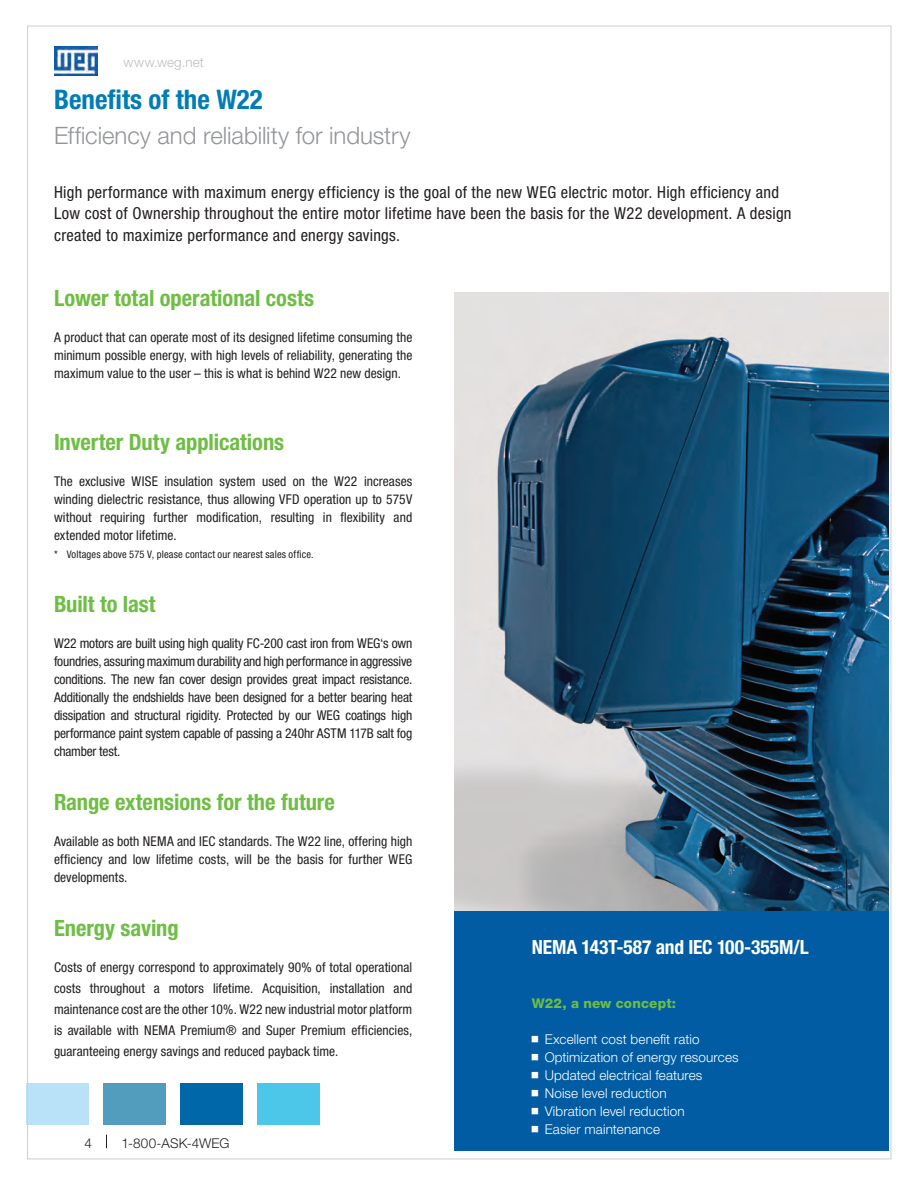
<style>
.page{position:relative;width:918px;height:1188px;background:#fff}
.page>*{position:absolute;margin:0;border:0;box-sizing:border-box;transform-origin:0 0}
.t1{font:700 condensed 27px "Helvetica Neue LT Pro";color:#007cb6}
.t2{font:300 24px "Helvetica Neue LT Pro";letter-spacing:-.005em;color:#939598}
.t3{font:700 condensed 22.5px "Helvetica Neue LT Pro";color:#6ebe44}
.t4{font:700 condensed 19.5px "Helvetica Neue LT Pro";letter-spacing:-.01em;color:#fff}
.t5{font:condensed 16.5px/21.3px "Helvetica Neue LT Pro";letter-spacing:.015em;color:#231f20}
.t6{font:condensed 13.5px/18px "Helvetica Neue LT Pro";color:#231f20;text-align:justify}
.t7{font:300 13.5px/18px "Helvetica Neue LT Pro";letter-spacing:.01em;color:#fff}
.t8{font:800 13.5px "Helvetica Neue LT Pro";letter-spacing:.015em;color:#6ebe44}
.t9{font:300 13.5px "Helvetica Neue LT Pro";letter-spacing:.01em;color:#231f20}
.t10{font:300 13.5px "Helvetica Neue LT Pro";letter-spacing:.015em;color:#c0bfbf}
.t11{font:condensed 10.5px "Helvetica Neue LT Pro";letter-spacing:.015em;color:#231f20}
</style>
<div class="page">
<img style="left:55px;top:46px;width:42px;height:30px">
<svg style="left:106px;top:1135px;width:1px;height:13px"></svg>
<div style="left:26px;top:1083px;width:63px;height:42px;background:#b9e1f7"></div>
<div style="left:103px;top:1083px;width:63px;height:42px;background:#529cbe"></div>
<div style="left:180px;top:1083px;width:63px;height:42px;background:#0068a9"></div>
<div style="left:257px;top:1083px;width:63px;height:42px;background:#4dc7e9"></div>
<div style="left:455px;top:895px;width:434px;height:255px;background:#015ca3"></div>
<img style="left:455px;top:293px;width:434px;height:617px">
<p class="t10" style="left:124px;top:54px;width:82px">www.weg.net</p>
<h1 class="t1" style="left:54px;top:83px;width:210px">Benefits of the W22</h1>
<h2 class="t2" style="left:54px;top:121px;width:358px">Efficiency and reliability for industry</h2>
<p class="t5" style="left:54px;top:181px;width:739px">High performance with maximum energy efficiency is the goal of the new WEG electric motor. High efficiency and<br>Low cost of Ownership throughout the entire motor lifetime have been the basis for the W22 development. A design created to maximize performance and energy savings.</p>
<h3 class="t3" style="left:54px;top:284px;width:262px">Lower total operational costs</h3>
<p class="t6" style="left:54px;top:328px;width:360px">A product that can operate most of its designed lifetime consuming the minimum possible energy, with high levels of reliability, generating the maximum value to the user – this is what is behind W22 new design.</p>
<h3 class="t3" style="left:54px;top:428px;width:232px">Inverter Duty applications</h3>
<p class="t6" style="left:54px;top:472px;width:360px">The exclusive WISE insulation system used on the W22 increases winding dielectric resistance, thus allowing VFD operation up to 575V without requiring further modification, resulting in flexibility and extended motor lifetime.</p>
<p class="t11" style="left:54px;top:548px;width:261px">* Voltages above 575 V, please contact our nearest sales office.</p>
<h3 class="t3" style="left:54px;top:590px;width:103px">Built to last</h3>
<p class="t6" style="left:54px;top:634px;width:360px">W22 motors are built using high quality FC-200 cast iron from WEG‘s own foundries, assuring maximum durability and high performance in aggressive conditions. The new fan cover design provides great impact resistance.<br>Additionally the endshields have been designed for a better bearing heat dissipation and structural rigidity. Protected by our WEG coatings high performance paint system capable of passing a 240hr ASTM 117B salt fog chamber test.</p>
<h3 class="t3" style="left:54px;top:788px;width:282px">Range extensions for the future</h3>
<p class="t6" style="left:54px;top:832px;width:360px">Available as both NEMA and IEC standards. The W22 line, offering high efficiency and low lifetime costs, will be the basis for further WEG developments.</p>
<h3 class="t3" style="left:54px;top:914px;width:126px">Energy saving</h3>
<p class="t6" style="left:54px;top:957px;width:360px;line-height:21px">Costs of energy correspond to approximately 90% of total operational costs throughout a motors lifetime. Acquisition, installation and maintenance cost are the other 10%. W22 new industrial motor platform is available with NEMA Premium® and Super Premium efficiencies, guaranteeing energy savings and reduced payback time.</p>
<p class="t9" style="left:85px;top:1134px;width:9px">4</p>
<p class="t9" style="left:121px;top:1134px;width:110px">1-800-ASK-4WEG</p>
<h3 class="t4" style="left:532px;top:935px;width:279px">NEMA 143T-587 and IEC 100-355M/L</h3>
<p class="t8" style="left:532px;top:995px;width:146px">W22, a new concept:</p>
<p class="t7" style="left:545px;top:1030px;width:196px">Excellent cost benefit ratio<br>Optimization of energy resources<br>Updated electrical features<br>Noise level reduction<br>Vibration level reduction<br>Easier maintenance</p>
</div>
